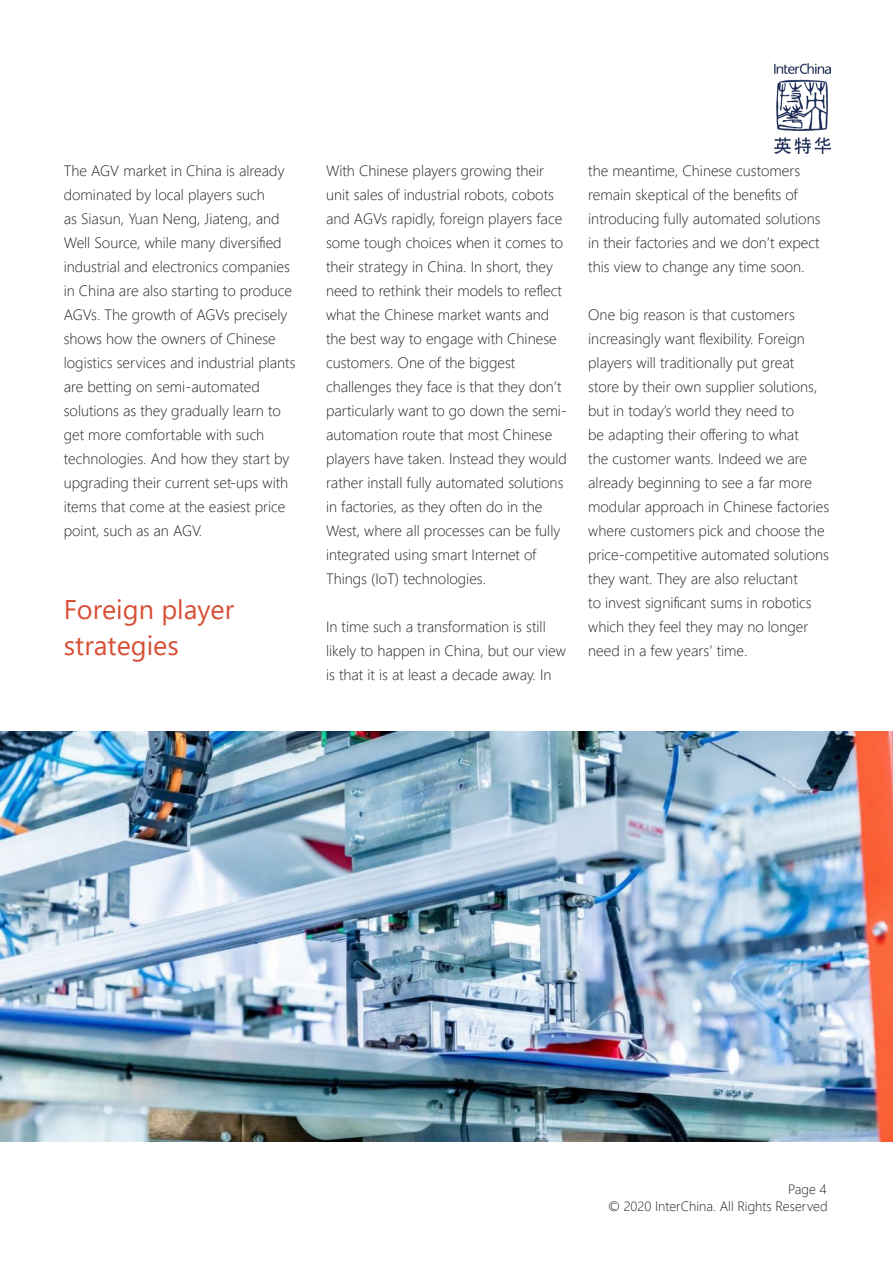
<style>
.page{position:relative;width:893px;height:1263px;background:#fff}
.page>*{position:absolute;margin:0;border:0;box-sizing:border-box;transform-origin:0 0}
.t1{font:27px/36px "Segoe UI";color:#d84f35}
.t2{font:300 15px/24px "Segoe UI";color:#231f20}
.t3{font:300 13.5px "Segoe UI";color:#231f20}
</style>
<div class="page">
<img style="left:775px;top:64px;width:55px;height:89px">
<img style="left:0;top:731px;width:893px;height:411px">
<p class="t2" style="left:64px;top:158px;width:233px">The AGV market in China is already dominated by local players such<br>as Siasun, Yuan Neng, Jiateng, and Well Source, while many diversified industrial and electronics companies in China are also starting to produce AGVs. The growth of AGVs precisely shows how the owners of Chinese logistics services and industrial plants are betting on semi-automated solutions as they gradually learn to get more comfortable with such technologies. And how they start by upgrading their current set-ups with items that come at the easiest price point, such as an AGV.</p>
<p class="t1" style="left:64px;top:589px;width:172px">Foreign player strategies</p>
<p class="t2" style="left:326px;top:158px;width:242px">With Chinese players growing their unit sales of industrial robots, cobots and AGVs rapidly, foreign players face some tough choices when it comes to their strategy in China. In short, they need to rethink their models to reflect what the Chinese market wants and the best way to engage with Chinese customers. One of the biggest challenges they face is that they don’t particularly want to go down the semi&shy;automation route that most Chinese players have taken. Instead they would rather install fully automated solutions in factories, as they often do in the West, where all processes can be fully integrated using smart Internet of Things (IoT) technologies.</p>
<p class="t2" style="left:326px;top:614px;width:241px">In time such a transformation is still likely to happen in China, but our view is that it is at least a decade away. In</p>
<p class="t2" style="left:588px;top:158px;width:234px">the meantime, Chinese customers remain skeptical of the benefits of introducing fully automated solutions in their factories and we don’t expect this view to change any time soon.</p>
<p class="t2" style="left:588px;top:302px;width:242px">One big reason is that customers increasingly want flexibility. Foreign players will traditionally put great<br>store by their own supplier solutions, but in today’s world they need to<br>be adapting their offering to what<br>the customer wants. Indeed we are already beginning to see a far more modular approach in Chinese factories where customers pick and choose the price-competitive automated solutions they want. They are also reluctant<br>to invest significant sums in robotics which they feel they may no longer need in a few years’ time.</p>
<p class="t3" style="left:788px;top:1177px;width:40px">Page 4</p>
<p class="t3" style="left:608px;top:1194px;width:221px">© 2020 InterChina. All Rights Reserved</p>
</div>
